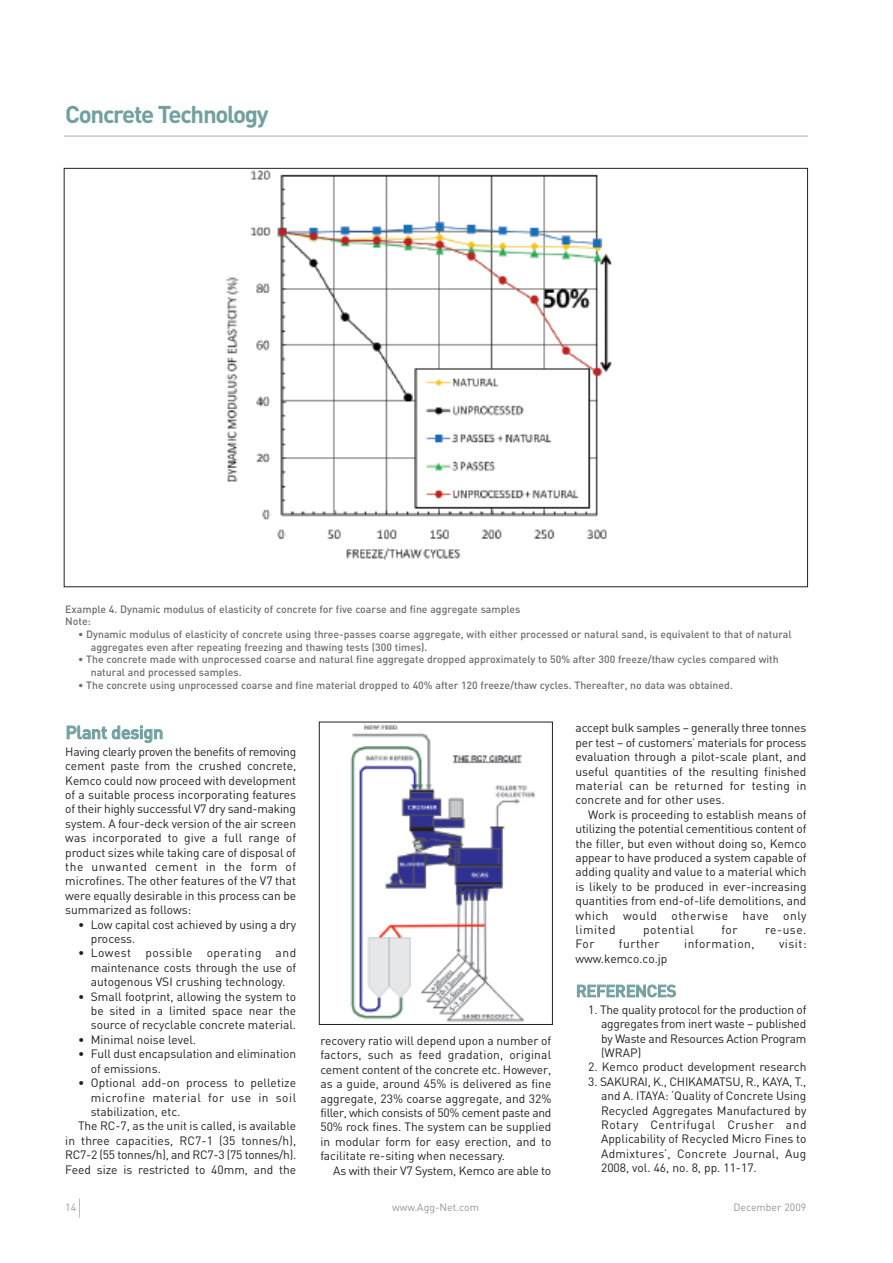
<style>
.page{position:relative;width:893px;height:1263px;background:#fff}
.page>*{position:absolute;margin:0;border:0;box-sizing:border-box;transform-origin:0 0}
.t1{font:700 24px "DIN";letter-spacing:-.055em;color:#71a0a1}
.t2{font:500 18px "DIN";letter-spacing:-.015em;color:#71a0a1}
.t3{font:500 16.5px "DIN";letter-spacing:-.015em;color:#71a0a1}
.t4{font:12px/14.4px "DIN";color:#231f20;text-align:justify}
.t5{font:12px "DIN";letter-spacing:.04em;color:#231f20}
.t6{font:12px "DIN";letter-spacing:-.02em;color:#231f20}
.t7{font:500 10.5px/12.6px "DIN";color:#6c6d70}
.t8{font:10.5px "DIN";color:#939598}
</style>
<div class="page">
<hr style="left:64px;top:136px;width:744px;height:1px;background:#aaacad">
<img style="left:226px;top:170px;width:386px;height:390px">
<img style="left:350px;top:724px;width:185px;height:298px">
<div style="left:319px;top:722px;width:234px;height:303px;border:1px solid #231f20"></div>
<svg style="left:79px;top:1198px;width:1px;height:20px"></svg>
<h1 class="t1" style="left:65px;top:100px;width:205px">Concrete Technology</h1>
<p class="t7" style="left:65px;top:603px;width:457px">Example 4. Dynamic modulus of elasticity of concrete for five coarse and fine aggregate samples<br>Note:</p>
<p class="t7" style="left:91px;top:628px;width:702px;text-indent:-13px">• Dynamic modulus of elasticity of concrete using three-passes coarse aggregate, with either processed or natural sand, is equivalent to that of natural aggregates even after repeating freezing and thawing tests (300 times).</p>
<p class="t7" style="left:91px;top:653px;width:689px;text-indent:-13px">• The concrete made with unprocessed coarse and natural fine aggregate dropped approximately to 50% after 300 freeze/thaw cycles compared with natural and processed samples.</p>
<p class="t7" style="left:78px;top:678px;width:656px">• The concrete using unprocessed coarse and fine material dropped to 40% after 120 freeze/thaw cycles. Thereafter, no data was obtained.</p>
<h2 class="t2" style="left:66px;top:722px;width:99px">Plant design</h2>
<p class="t4" style="left:65px;top:744px;width:232px">Having clearly proven the benefits of removing cement paste from the crushed concrete, Kemco could now proceed with development of a suitable process incorporating features of their highly successful V7 dry sand-making system. A four-deck version of the air screen was incorporated to give a full range of product sizes while taking care of disposal of the unwanted cement in the form of microfines. The other features of the V7 that were equally desirable in this process can be summarized as follows:</p>
<p class="t4" style="left:91px;top:917px;width:207px;text-indent:-13px">• Low capital cost achieved by using a dry process.</p>
<p class="t4" style="left:91px;top:946px;width:207px;text-indent:-13px">• Lowest possible operating and maintenance costs through the use of autogenous VSI crushing technology.</p>
<p class="t4" style="left:91px;top:989px;width:207px;text-indent:-13px">• Small footprint, allowing the system to be sited in a limited space near the source of recyclable concrete material.</p>
<p class="t4" style="left:78px;top:1032px;width:120px">• Minimal noise level.</p>
<p class="t4" style="left:91px;top:1047px;width:207px;text-indent:-13px">• Full dust encapsulation and elimination of emissions.</p>
<p class="t4" style="left:78px;top:1076px;width:220px">• Optional add-on process to pelletize</p>
<p class="t5" style="left:91px;top:1090px;width:207px">microfine material for use in soil</p>
<p class="t4" style="left:91px;top:1104px;width:91px">stabilization, etc.</p>
<p class="t4" style="left:78px;top:1119px;width:219px">The RC-7, as the unit is called, is available</p>
<p class="t4" style="left:65px;top:1133px;width:232px">in three capacities, RC7-1 (35 tonnes/h),</p>
<p class="t6" style="left:65px;top:1148px;width:232px">RC7-2 (55 tonnes/h), and RC7-3 (75 tonnes/h).</p>
<p class="t4" style="left:65px;top:1162px;width:232px">Feed size is restricted to 40mm, and the</p>
<p class="t4" style="left:320px;top:1033px;width:232px">recovery ratio will depend upon a number of factors, such as feed gradation, original cement content of the concrete etc. However, as a guide, around 45% is delivered as fine aggregate, 23% coarse aggregate, and 32% filler, which consists of 50% cement paste and 50% rock fines. The system can be supplied in modular form for easy erection, and to facilitate re-siting when necessary.</p>
<p class="t4" style="left:333px;top:1163px;width:220px">As with their V7 System, Kemco are able to</p>
<p class="t4" style="left:576px;top:721px;width:232px">accept bulk samples – generally three tonnes per test – of customers’ materials for process evaluation through a pilot-scale plant, and useful quantities of the resulting finished material can be returned for testing in concrete and for other uses.</p>
<p class="t4" style="left:576px;top:807px;width:233px;text-indent:13px">Work is proceeding to establish means of utilizing the potential cementitious content of the filler, but even without doing so, Kemco appear to have produced a system capable of adding quality and value to a material which is likely to be produced in ever-increasing quantities from end-of-life demolitions, and which would otherwise have only limited</p>
<p class="t5" style="left:643px;top:923px;width:52px">potential</p>
<p class="t4" style="left:721px;top:923px;width:17px">for</p>
<p class="t4" style="left:765px;top:923px;width:43px">re-use.</p>
<p class="t4" style="left:576px;top:937px;width:20px">For</p>
<p class="t5" style="left:619px;top:937px;width:42px">further</p>
<p class="t5" style="left:684px;top:937px;width:72px">information,</p>
<p class="t4" style="left:779px;top:937px;width:29px">visit:</p>
<p class="t4" style="left:576px;top:951px;width:93px">www.kemco.co.jp</p>
<h3 class="t3" style="left:576px;top:981px;width:102px">REFERENCES</h3>
<p class="t4" style="left:601px;top:1002px;width:207px;text-indent:-13px">1. The quality protocol for the production of aggregates from inert waste – published by Waste and Resources Action Program (WRAP)</p>
<p class="t4" style="left:588px;top:1060px;width:220px">2. Kemco product development research</p>
<p class="t4" style="left:601px;top:1074px;width:207px;text-indent:-13px">3. SAKURAI, K., CHIKAMATSU, R., KAYA, T., and A. ITAYA: ‘Quality of Concrete Using Recycled Aggregates Manufactured by Rotary Centrifugal Crusher and Applicability of Recycled Micro Fines to Admixtures’, Concrete Journal, Aug 2008, vol. 46, no. 8, pp. 11-17.</p>
<p class="t8" style="left:65px;top:1201px;width:12px">14</p>
<p class="t8" style="left:392px;top:1201px;width:88px">www.Agg-Net.com</p>
<p class="t8" style="left:733px;top:1201px;width:74px">December 2009</p>
</div>
